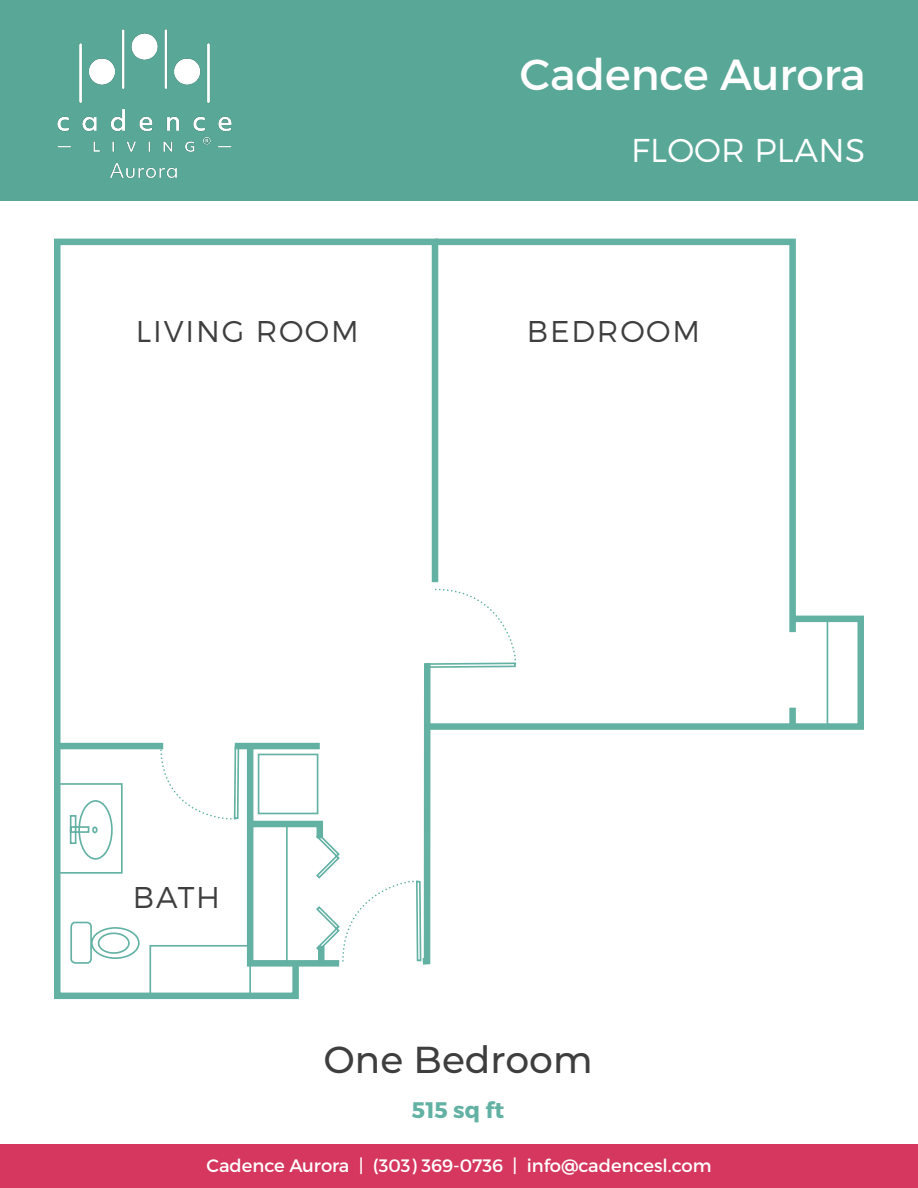
<style>
.page{position:relative;width:918px;height:1188px;background:#fff}
.page>*{position:absolute;margin:0;border:0;box-sizing:border-box;transform-origin:0 0}
.t1{font:43.5px "Montserrat";color:#fff}
.FP_Unit_Name{font:500 37.5px "Montserrat";color:#3e3e3f}
.t2{font:300 33px "Montserrat";letter-spacing:.01em;color:#fff}
.FP_Room_Descriptor{font:300 30px "Montserrat";letter-spacing:.06em;color:#3e3e3f}
.FP_SQ_FT{font:700 22.5px "Montserrat";color:#62b1a3}
.t3{font:18px "Montserrat";color:#fff}
</style>
<div class="page">
<div style="left:0;top:0;width:918px;height:201px;background:#59a897"></div>
<img style="left:57px;top:29px;width:175px;height:150px">
<svg style="left:54px;top:239px;width:367px;height:760px"></svg>
<svg style="left:54px;top:657px;width:377px;height:313px"></svg>
<div style="left:258px;top:754px;width:60px;height:60px;border:2px solid #62b1a3"></div>
<svg style="left:285px;top:822px;width:137px;height:143px"></svg>
<svg style="left:159px;top:745px;width:81px;height:75px"></svg>
<div style="left:318px;top:946px;width:7px;height:17px;background:#62b1a3"></div>
<svg style="left:149px;top:944px;width:103px;height:53px"></svg>
<svg style="left:421px;top:239px;width:443px;height:494px"></svg>
<hr style="left:827px;top:619px;width:1px;height:108px;background:#62b1a3">
<svg style="left:425px;top:588px;width:92px;height:81px"></svg>
<div style="left:0;top:1145px;width:918px;height:43px;background:#d6375f"></div>
<p class="t1" style="left:520px;top:48px;width:347px">Cadence Aurora</p>
<p class="t2" style="left:631px;top:130px;width:236px">FLOOR PLANS</p>
<p class="FP_Room_Descriptor" style="left:136px;top:313px;width:224px">LIVING ROOM</p>
<p class="FP_Room_Descriptor" style="left:527px;top:313px;width:175px">BEDROOM</p>
<p class="FP_Room_Descriptor" style="left:133px;top:879px;width:89px">BATH</p>
<p class="FP_Unit_Name" style="left:323px;top:1034px;width:271px">One Bedroom</p>
<p class="FP_SQ_FT" style="left:412px;top:1096px;width:94px">515 sq ft</p>
<p class="t3" style="left:206px;top:1154px;width:507px">Cadence Aurora | (303) 369-0736 | info@cadencesl.com</p>
</div>
